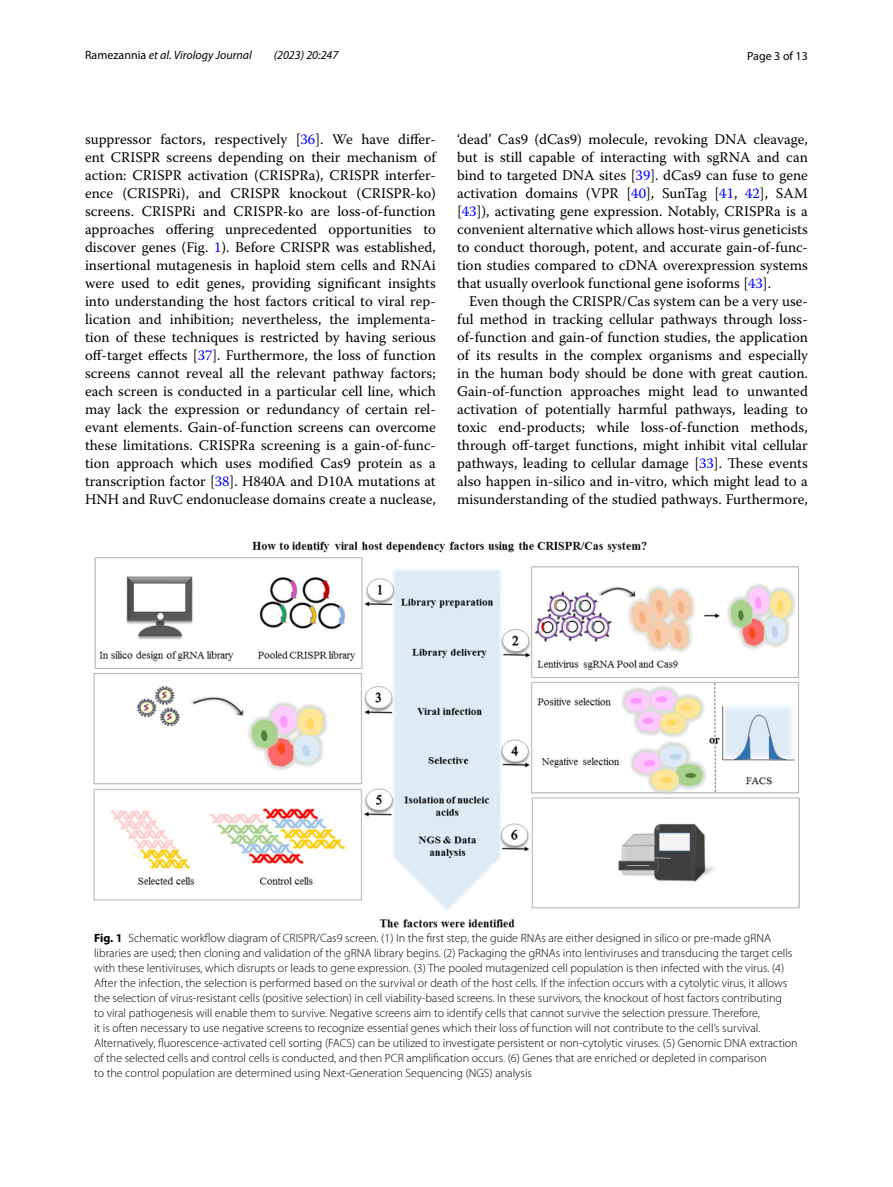
<style>
.page{position:relative;width:893px;height:1187px;background:#fff}
.page>*{position:absolute;margin:0;border:0;box-sizing:border-box;transform-origin:0 0}
.t1{font:14.7px/18px "Warnock Pro";color:#000;text-align:justify}
.t2{font:300 12px/15px "Myriad Pro";color:#000}
.t3{font:italic 12px "Myriad Pro";color:#000}
.t4{font:12px "Myriad Pro";color:#000}
.s1{font-style:normal}
.s2{color:#00f}
.s3{font-weight:700}
</style>
<div class="page">
<img style="left:94px;top:541px;width:705px;height:385px">
<p class="t3" style="left:85px;top:48px;width:168px"><span class="s1">Ramezannia</span> et al. Virology Journal</p>
<p class="t3" style="left:274px;top:48px;width:66px">(2023) 20:247</p>
<p class="t4" style="left:747px;top:48px;width:62px">Page 3 of 13</p>
<p class="t1" style="left:85px;top:130px;width:352px">suppressor factors, respectively [<span class="s2">36</span>]. We have differ&shy;ent CRISPR screens depending on their mechanism of action: CRISPR activation (CRISPRa), CRISPR interfer&shy;ence (CRISPRi), and CRISPR knockout (CRISPR-ko) screens. CRISPRi and CRISPR-ko are loss-of-function approaches offering unprecedented opportunities to discover genes (Fig. <span class="s2">1</span>). Before CRISPR was established, insertional mutagenesis in haploid stem cells and RNAi were used to edit genes, providing significant insights into understanding the host factors critical to viral rep&shy;lication and inhibition; nevertheless, the implementa&shy;tion of these techniques is restricted by having serious off-target effects [<span class="s2">37</span>]. Furthermore, the loss of function screens cannot reveal all the relevant pathway factors; each screen is conducted in a particular cell line, which may lack the expression or redundancy of certain rel&shy;evant elements. Gain-of-function screens can overcome these limitations. CRISPRa screening is a gain-of-func&shy;tion approach which uses modified Cas9 protein as a transcription factor [<span class="s2">38</span>]. H840A and D10A mutations at HNH and RuvC endonuclease domains create a nuclease,</p>
<p class="t1" style="left:457px;top:130px;width:352px">‘dead’ Cas9 (dCas9) molecule, revoking DNA cleavage, but is still capable of interacting with sgRNA and can bind to targeted DNA sites [<span class="s2">39</span>]. dCas9 can fuse to gene activation domains (VPR [<span class="s2">40</span>], SunTag [<span class="s2">41</span>, <span class="s2">42</span>], SAM [<span class="s2">43</span>]), activating gene expression. Notably, CRISPRa is a convenient alternative which allows host-virus geneticists to conduct thorough, potent, and accurate gain-of-func&shy;tion studies compared to cDNA overexpression systems that usually overlook functional gene isoforms [<span class="s2">43</span>].</p>
<p class="t1" style="left:457px;top:292px;width:352px;text-indent:12px">Even though the CRISPR/Cas system can be a very use&shy;ful method in tracking cellular pathways through loss&shy;of-function and gain-of function studies, the application of its results in the complex organisms and especially in the human body should be done with great caution.<br>Gain-of-function approaches might lead to unwanted activation of potentially harmful pathways, leading to toxic end-products; while loss-of-function methods, through off-target functions, might inhibit vital cellular pathways, leading to cellular damage [<span class="s2">33</span>]. These events also happen in-silico and in-vitro, which might lead to a misunderstanding of the studied pathways. Furthermore,</p>
<p class="t2" style="left:94px;top:930px;width:705px"><span class="s3">Fig. 1</span> Schematic workflow diagram of CRISPR/Cas9 screen. (1) In the first step, the guide RNAs are either designed in silico or pre-made gRNA libraries are used; then cloning and validation of the gRNA library begins. (2) Packaging the gRNAs into lentiviruses and transducing the target cells with these lentiviruses, which disrupts or leads to gene expression. (3) The pooled mutagenized cell population is then infected with the virus. (4)<br>After the infection, the selection is performed based on the survival or death of the host cells. If the infection occurs with a cytolytic virus, it allows the selection of virus-resistant cells (positive selection) in cell viability-based screens. In these survivors, the knockout of host factors contributing<br>to viral pathogenesis will enable them to survive. Negative screens aim to identify cells that cannot survive the selection pressure. Therefore,<br>it is often necessary to use negative screens to recognize essential genes which their loss of function will not contribute to the cell’s survival.<br>Alternatively, fluorescence-activated cell sorting (FACS) can be utilized to investigate persistent or non-cytolytic viruses. (5) Genomic DNA extraction of the selected cells and control cells is conducted, and then PCR amplification occurs. (6) Genes that are enriched or depleted in comparison<br>to the control population are determined using Next-Generation Sequencing (NGS) analysis</p>
</div>
